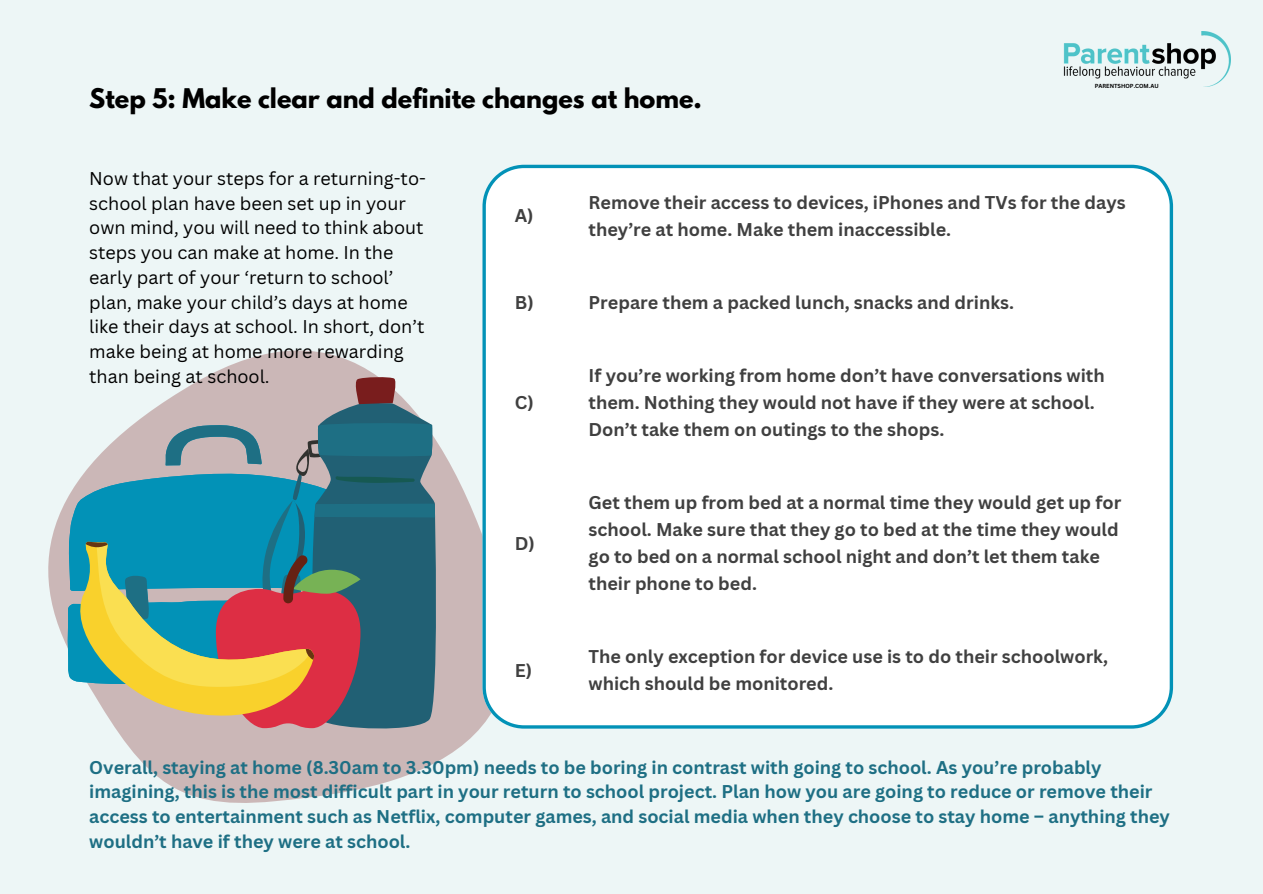
<style>
.page{position:relative;width:1263px;height:894px;background:#fff}
.page>*{position:absolute;margin:0;border:0;box-sizing:border-box;transform-origin:0 0}
.t1{font:700 24px "League Spartan";color:#000}
.t2{font:700 18px/27px "Canva Sans";color:#404040}
.t3{font:700 18px/24.8px "Canva Sans";color:#1e6f84}
.t4{font:18px/24.8px "Canva Sans";color:#000}
.t5{font:700 5.7px "Canva Sans";color:#000}
</style>
<div class="page">
<div style="left:0;top:0;width:1263px;height:893px;background:#edf6f6"></div>
<svg style="left:48px;top:350px;width:434px;height:453px;fill:#cbb7b7"></svg>
<div style="left:482px;top:165px;width:691px;height:563px;background:#fff"></div>
<img style="left:1063px;top:32px;width:168px;height:55px">
<svg style="left:67px;top:376px;width:373px;height:356px;background:#799290"></svg>
<p class="t1" style="left:89px;top:87px;width:614px">Step 5: Make clear and definite changes at home.</p>
<p class="t5" style="left:1095px;top:82px;width:65px">PARENTSHOP.COM.AU</p>
<p class="t4" style="left:89px;top:165px;width:338px">Now that your steps for a returning-to&shy;school plan have been set up in your own mind, you will need to think about steps you can make at home. In the early part of your ‘return to school’ plan, make your child’s days at home like their days at school. In short, don’t make being at home more rewarding than being at school.</p>
<p class="t2" style="left:515px;top:201px;width:20px">A)</p>
<p class="t2" style="left:589px;top:188px;width:539px">Remove their access to devices, iPhones and TVs for the days they’re at home. Make them inaccessible.</p>
<p class="t2" style="left:515px;top:288px;width:20px">B)</p>
<p class="t2" style="left:589px;top:288px;width:427px">Prepare them a packed lunch, snacks and drinks.</p>
<p class="t2" style="left:515px;top:388px;width:20px">C)</p>
<p class="t2" style="left:515px;top:529px;width:22px">D)</p>
<p class="t2" style="left:515px;top:656px;width:19px">E)</p>
<p class="t2" style="left:589px;top:361px;width:518px">If you’re working from home don’t have conversations with them. Nothing they would not have if they were at school.<br>Don’t take them on outings to the shops.</p>
<p class="t2" style="left:589px;top:488px;width:534px">Get them up from bed at a normal time they would get up for school. Make sure that they go to bed at the time they would go to bed on a normal school night and don’t let them take their phone to bed.</p>
<p class="t2" style="left:589px;top:642px;width:521px">The only exception for device use is to do their schoolwork, which should be monitored.</p>
<p class="t3" style="left:89px;top:754px;width:1082px">Overall, staying at home (8.30am to 3.30pm) needs to be boring in contrast with going to school. As you’re probably imagining, this is the most difficult part in your return to school project. Plan how you are going to reduce or remove their access to entertainment such as Netflix, computer games, and social media when they choose to stay home – anything they wouldn’t have if they were at school.</p>
</div>
